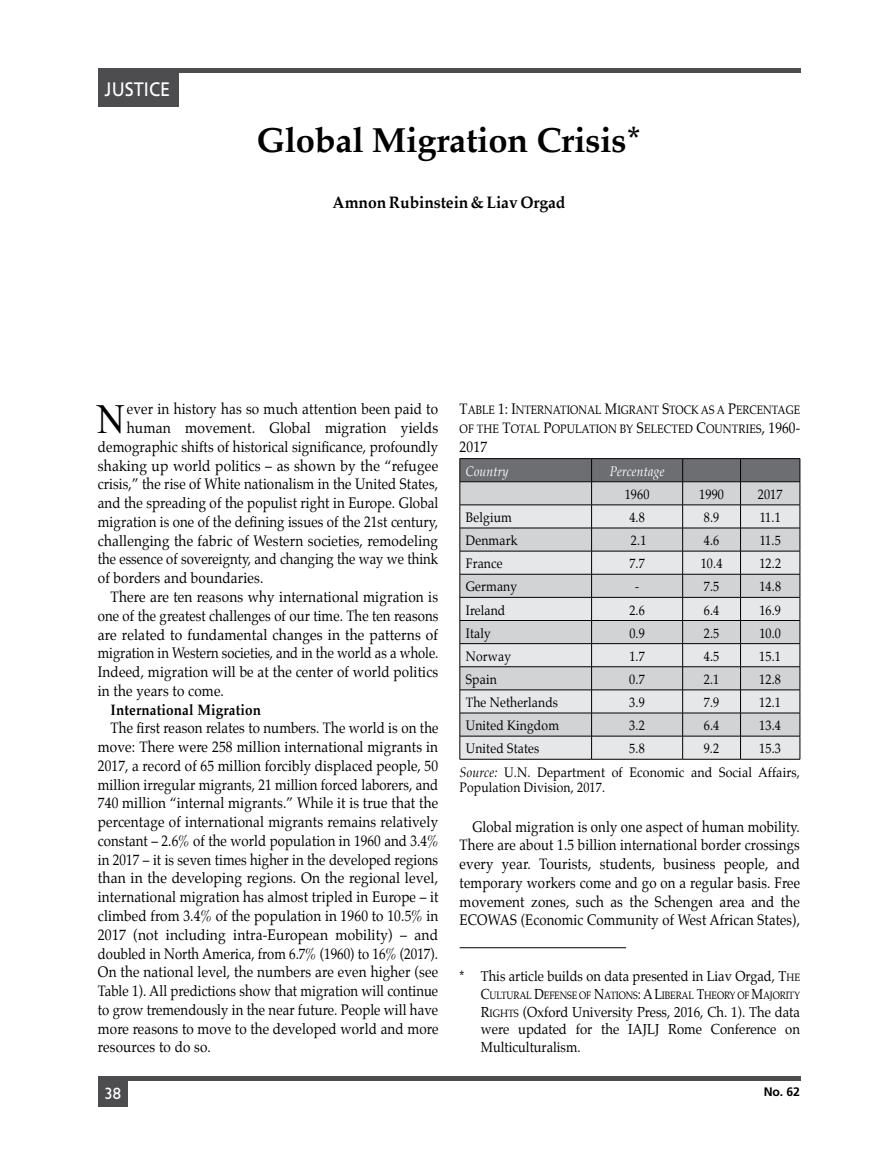
<style>
.page{position:relative;width:881px;height:1149px;background:#fff}
.page>*{position:absolute;margin:0;border:0;box-sizing:border-box;transform-origin:0 0}
.t1{font:42px "Times New Roman";color:#000;scale:.92 1}
.t2{font:700 34.5px "Palatino";letter-spacing:-.01em;color:#000}
.t3{font:19.5px "Frutiger";color:#fff;scale:.93 1}
.t4{font:700 16.5px "Palatino";letter-spacing:-.005em;color:#000;scale:.95 1}
.t5{font:16.5px "Gill Sans";color:#fff}
.t6{font:15px/18.8px "Palatino";letter-spacing:.01em;color:#000;text-align:justify;scale:.88 1}
.t7{font:15px "Palatino";letter-spacing:.01em;color:#000;scale:.89 1}
.t8{font:15px "Palatino";letter-spacing:.01em;color:#000;scale:.9 1}
.t9{font:15px "Palatino";letter-spacing:.01em;color:#000;scale:.92 1}
.t10{font:15px "Palatino";letter-spacing:.01em;color:#000;scale:.91 1}
.t11{font:15px "Palatino";letter-spacing:.01em;color:#000;scale:.86 1}
.t12{font:15px "Palatino";letter-spacing:.01em;color:#000;scale:.87 1}
.t13{font:700 15px "Palatino";letter-spacing:.01em;color:#000;scale:.9 1}
.t14{font:14.25px/17.7px "Palatino";color:#000;text-align:justify;scale:.91 1}
.t15{font:14.25px "Palatino";color:#000;scale:.9 1}
.t16{font:13.5px/23.9px "Palatino";letter-spacing:.01em;color:#000;scale:.9 1}
.t17{font:italic 13.5px "Palatino";letter-spacing:.015em;color:#fff;scale:.9 1}
.t18{font:700 12.3px "Frutiger";color:#000}
.t19{font:12px/18.8px "Palatino";color:#000;scale:.87 1}
.t20{font:10.5px "Palatino";letter-spacing:-.015em;color:#000;scale:.86 1}
.s1{font-size:15px}
.s2{font-style:italic}
.s3{font-size:10.5px}
.s4{font-size:14.25px}
</style>
<div class="page">
<hr style="left:98px;top:68px;width:701px;height:4px;background:#4d4d4f">
<hr style="left:98px;top:1076px;width:701px;height:4px;background:#4d4d4f">
<div style="left:98px;top:1076px;width:30px;height:30px;background:#4d4d4f"></div>
<div style="left:98px;top:68px;width:81px;height:38px;background:#4d4d4f"></div>
<hr style="left:459px;top:947px;width:167px;height:1px;background:#000">
<svg style="left:459px;top:458px;width:341px;height:300px;background:#c7c8c9"></svg>
<hr style="left:459px;top:758px;width:132px;height:1px;background:#000">
<hr style="left:591px;top:758px;width:91px;height:1px;background:#000">
<hr style="left:682px;top:758px;width:58px;height:1px;background:#000">
<hr style="left:740px;top:758px;width:59px;height:1px;background:#000">
<h3 class="t3" style="left:105px;top:78px;width:72px">JUSTICE</h3>
<h2 class="t2" style="left:256px;top:110px;width:386px">Global Migration Crisis*</h2>
<p class="t4" style="left:332px;top:188px;width:246px">Amnon Rubinstein &amp; Liav Orgad</p>
<p class="t8" style="left:127px;top:396px;width:347px">ever in history has so much attention been paid to</p>
<p class="t9" style="left:127px;top:415px;width:340px">human movement. Global migration yields</p>
<p class="t7" style="left:98px;top:434px;width:384px">demographic shifts of historical significance, profoundly</p>
<p class="t9" style="left:98px;top:453px;width:371px">shaking up world politics – as shown by the “refugee</p>
<p class="t7" style="left:98px;top:471px;width:383px">crisis,” the rise of White nationalism in the United States,</p>
<p class="t7" style="left:98px;top:490px;width:384px">and the spreading of the populist right in Europe. Global</p>
<p class="t6" style="left:98px;top:512px;width:388px">migration is one of the defining issues of the 21st century,</p>
<p class="t10" style="left:98px;top:528px;width:375px">challenging the fabric of Western societies, remodeling</p>
<p class="t12" style="left:98px;top:546px;width:392px">the essence of sovereignty, and changing the way we think</p>
<p class="t8" style="left:98px;top:565px;width:185px">of borders and boundaries.</p>
<p class="t10" style="left:111px;top:584px;width:361px">There are ten reasons why international migration is</p>
<p class="t6" style="left:98px;top:606px;width:388px">one of the greatest challenges of our time. The ten reasons</p>
<p class="t9" style="left:98px;top:621px;width:371px">are related to fundamental changes in the patterns of</p>
<p class="t11" style="left:98px;top:640px;width:397px">migration in Western societies, and in the world as a whole.</p>
<p class="t8" style="left:98px;top:659px;width:379px">Indeed, migration will be at the center of world politics</p>
<p class="t8" style="left:98px;top:678px;width:142px">in the years to come.</p>
<p class="t13" style="left:111px;top:696px;width:168px">International Migration</p>
<p class="t6" style="left:98px;top:718px;width:388px;text-indent:13px">The first reason relates to numbers. The world is on the move: There were 258 million international migrants in 2017, a record of 65 million forcibly displaced people, 50 million irregular migrants, 21 million forced laborers, and 740 million “internal migrants.” While it is true that the percentage of international migrants remains relatively constant – 2.6% of the world population in 1960 and 3.4% in 2017 – it is seven times higher in the developed regions than in the developing regions. On the regional level, international migration has almost tripled in Europe – it climbed from 3.4% of the population in 1960 to 10.5% in 2017 (not including intra-European mobility) – and doubled in North America, from 6.7% (1960) to 16% (2017).<br>On the national level, the numbers are even higher (see Table 1). All predictions show that migration will continue to grow tremendously in the near future. People will have more reasons to move to the developed world and more resources to do so.</p>
<h1 class="t1" style="left:97px;top:396px;width:32px">N</h1>
<p class="t19" style="left:459px;top:400px;width:392px"><span class="s1">T</span>ABLE <span class="s1">1: I</span>NTERNATIONAL <span class="s1">M</span>IGRANT <span class="s1">S</span>TOCK AS A <span class="s1">P</span>ERCENTAGE<br>OF THE <span class="s1">T</span>OTAL <span class="s1">P</span>OPULATION BY <span class="s1">S</span>ELECTED <span class="s1">C</span>OUNTRIES<span class="s1">, 1960-</span></p>
<p class="t8" style="left:459px;top:434px;width:32px">2017</p>
<p class="t17" style="left:465px;top:460px;width:49px">Country</p>
<p class="t17" style="left:609px;top:460px;width:62px">Percentage</p>
<p class="t16" style="left:624px;top:482px;width:29px">1960</p>
<p class="t16" style="left:699px;top:482px;width:29px">1990</p>
<p class="t16" style="left:757px;top:482px;width:29px">2017</p>
<p class="t16" style="left:465px;top:505px;width:53px">Belgium</p>
<p class="t16" style="left:629px;top:505px;width:19px">4.8</p>
<p class="t16" style="left:703px;top:505px;width:19px">8.9</p>
<p class="t16" style="left:759px;top:505px;width:25px">11.1</p>
<p class="t16" style="left:465px;top:528px;width:59px">Denmark</p>
<p class="t16" style="left:630px;top:528px;width:19px">2.1</p>
<p class="t16" style="left:703px;top:528px;width:19px">4.6</p>
<p class="t16" style="left:759px;top:528px;width:25px">11.5</p>
<p class="t16" style="left:465px;top:551px;width:42px">France</p>
<p class="t16" style="left:629px;top:551px;width:19px">7.7</p>
<p class="t16" style="left:700px;top:551px;width:26px">10.4</p>
<p class="t16" style="left:759px;top:551px;width:26px">12.2</p>
<p class="t16" style="left:465px;top:574px;width:59px">Germany</p>
<p class="t16" style="left:634px;top:574px;width:6px">-</p>
<p class="t16" style="left:703px;top:574px;width:19px">7.5</p>
<p class="t16" style="left:759px;top:574px;width:26px">14.8</p>
<p class="t16" style="left:465px;top:597px;width:45px">Ireland</p>
<p class="t16" style="left:629px;top:597px;width:19px">2.6</p>
<p class="t16" style="left:703px;top:597px;width:19px">6.4</p>
<p class="t16" style="left:759px;top:597px;width:26px">16.9</p>
<p class="t16" style="left:465px;top:621px;width:29px">Italy</p>
<p class="t16" style="left:629px;top:621px;width:19px">0.9</p>
<p class="t16" style="left:703px;top:621px;width:19px">2.5</p>
<p class="t16" style="left:759px;top:621px;width:26px">10.0</p>
<p class="t16" style="left:465px;top:644px;width:52px">Norway</p>
<p class="t16" style="left:629px;top:644px;width:19px">1.7</p>
<p class="t16" style="left:703px;top:644px;width:19px">4.5</p>
<p class="t16" style="left:759px;top:644px;width:26px">15.1</p>
<p class="t16" style="left:465px;top:667px;width:36px">Spain</p>
<p class="t16" style="left:629px;top:667px;width:19px">0.7</p>
<p class="t16" style="left:703px;top:667px;width:19px">2.1</p>
<p class="t16" style="left:759px;top:667px;width:26px">12.8</p>
<p class="t16" style="left:465px;top:690px;width:104px">The Netherlands</p>
<p class="t16" style="left:629px;top:690px;width:19px">3.9</p>
<p class="t16" style="left:703px;top:690px;width:19px">7.9</p>
<p class="t16" style="left:759px;top:690px;width:26px">12.1</p>
<p class="t16" style="left:465px;top:713px;width:105px">United Kingdom</p>
<p class="t16" style="left:629px;top:713px;width:19px">3.2</p>
<p class="t16" style="left:703px;top:713px;width:19px">6.4</p>
<p class="t16" style="left:759px;top:713px;width:26px">13.4</p>
<p class="t16" style="left:465px;top:736px;width:83px">United States</p>
<p class="t16" style="left:629px;top:736px;width:19px">5.8</p>
<p class="t16" style="left:703px;top:736px;width:19px">9.2</p>
<p class="t16" style="left:459px;top:736px;width:379px;text-indent:299px">15.3<br><span class="s2">Source:</span> U.N. Department of Economic and Social Affairs,</p>
<p class="t16" style="left:459px;top:775px;width:163px">Population Division, 2017.</p>
<p class="t6" style="left:459px;top:816px;width:388px;text-indent:13px">Global migration is only one aspect of human mobility.<br>There are about 1.5 billion international border crossings every year. Tourists, students, business people, and temporary workers come and go on a regular basis. Free movement zones, such as the Schengen area and the ECOWAS (Economic Community of West African States),</p>
<p class="t15" style="left:459px;top:963px;width:379px">* This article builds on data presented in Liav Orgad, T<span class="s3">HE</span></p>
<p class="t20" style="left:480px;top:986px;width:372px"><span class="s4">C</span>ULTURAL <span class="s4">D</span>EFENSE OF <span class="s4">N</span>ATIONS<span class="s4">: A L</span>IBERAL <span class="s4">T</span>HEORY OF <span class="s4">M</span>AJORITY</p>
<p class="t14" style="left:480px;top:1002px;width:352px">R<span class="s3">IGHTS</span> (Oxford University Press, 2016, Ch. 1). The data were updated for the IAJLJ Rome Conference on Multiculturalism.</p>
<p class="t5" style="left:104px;top:1083px;width:18px">38</p>
<p class="t18" style="left:763px;top:1084px;width:38px">No. 62</p>
</div>
